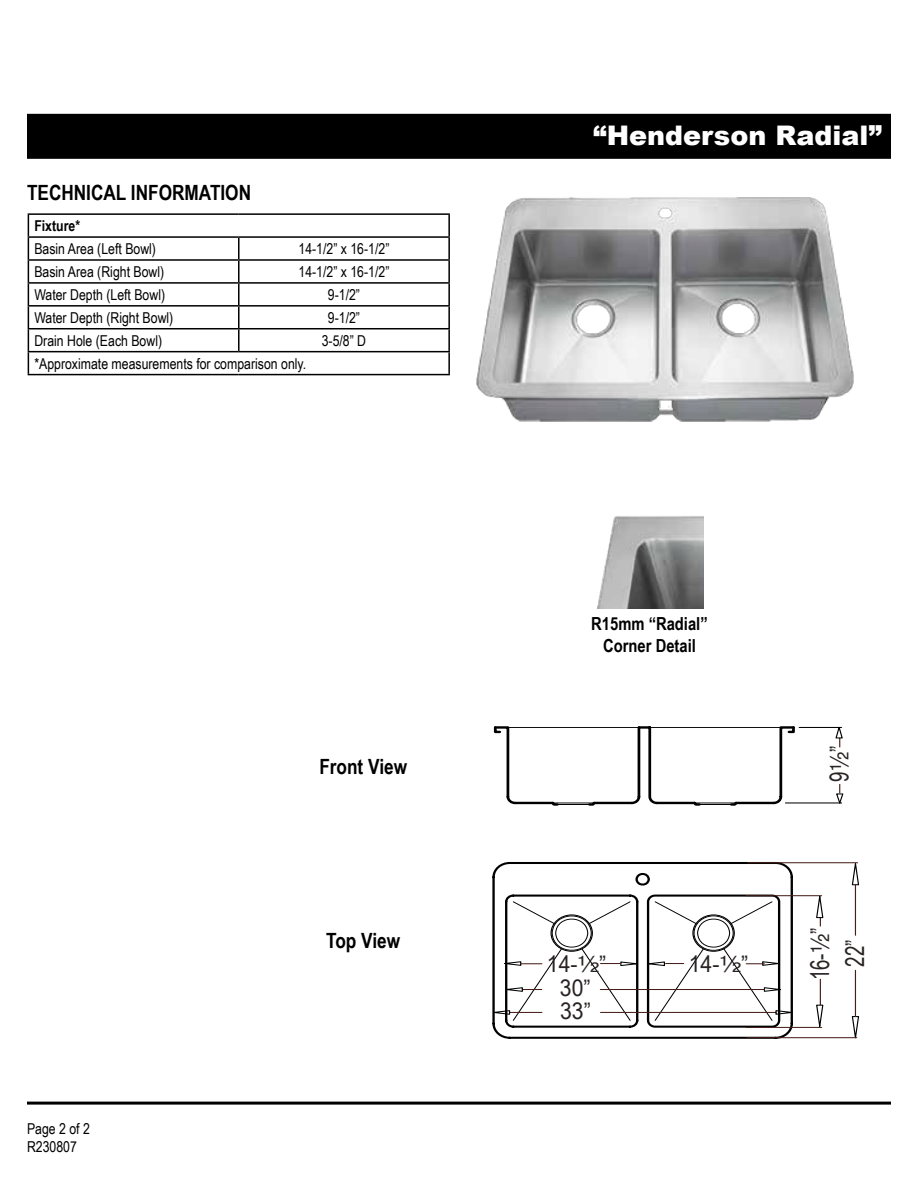
<style>
.page{position:relative;width:918px;height:1188px;background:#fff}
.page>*{position:absolute;margin:0;border:0;box-sizing:border-box;transform-origin:0 0}
.t1{font:900 27px "Arial";color:#fff}
.t2{font:25.95px "Arial Narrow";color:#292423;scale:.88 1}
.t3{font:22.8px/47px "Arial Narrow";color:#292423;text-align:center;scale:1.14 1}
.t4{font:700 21px "Arial Narrow";color:#000}
.t5{font:700 18px/21.6px "Arial Narrow";color:#000;text-align:center}
.t6{font:15px/18px "Arial Narrow";color:#000}
.t7{font:700 15px "Arial Narrow";color:#000}
.s1{font-family:"Helvetica LT Std Fractions"}
</style>
<div class="page">
<div style="left:27px;top:114px;width:864px;height:45px;background:#000"></div>
<hr style="left:27px;top:1102px;width:864px;height:3px;background:#000">
<img style="left:597px;top:516px;width:107px;height:93px">
<img style="left:476px;top:197px;width:378px;height:225px">
<svg style="left:493px;top:726px;width:302px;height:80px"></svg>
<hr style="left:557px;top:804px;width:32px;height:1px;background:#000">
<hr style="left:799px;top:727px;width:43px;height:1px;background:#000">
<hr style="left:785px;top:802px;width:57px;height:2px;background:#000">
<svg style="left:835px;top:726px;width:8px;height:21px"></svg>
<svg style="left:835px;top:784px;width:9px;height:20px"></svg>
<svg style="left:492px;top:862px;width:302px;height:177px"></svg>
<hr style="left:746px;top:895px;width:76px;height:1px;background:#461e1a">
<hr style="left:746px;top:1027px;width:76px;height:1px;background:#461e1a">
<hr style="left:601px;top:1012px;width:175px;height:1px;background:#461e1a">
<svg style="left:851px;top:863px;width:8px;height:23px"></svg>
<svg style="left:851px;top:1016px;width:9px;height:23px"></svg>
<hr style="left:748px;top:862px;width:110px;height:1px;background:#461e1a">
<hr style="left:747px;top:1037px;width:110px;height:1px;background:#461e1a">
<hr style="left:855px;top:885px;width:1px;height:50px;background:#461e1a">
<hr style="left:855px;top:970px;width:1px;height:47px;background:#461e1a">
<svg style="left:815px;top:895px;width:9px;height:31px"></svg>
<svg style="left:815px;top:979px;width:9px;height:48px"></svg>
<svg style="left:646px;top:894px;width:147px;height:135px"></svg>
<hr style="left:600px;top:989px;width:164px;height:1px;background:#461e1a">
<svg style="left:492px;top:894px;width:148px;height:135px"></svg>
<hr style="left:28px;top:213px;width:211px;height:2px;background:#000">
<hr style="left:239px;top:213px;width:211px;height:2px;background:#000">
<hr style="left:448px;top:215px;width:2px;height:21px;background:#000">
<hr style="left:28px;top:236px;width:211px;height:2px;background:#000">
<hr style="left:239px;top:236px;width:211px;height:2px;background:#000">
<hr style="left:238px;top:238px;width:2px;height:21px;background:#000">
<hr style="left:448px;top:238px;width:2px;height:21px;background:#000">
<hr style="left:28px;top:259px;width:211px;height:2px;background:#000">
<hr style="left:239px;top:259px;width:211px;height:2px;background:#000">
<hr style="left:238px;top:261px;width:2px;height:21px;background:#000">
<hr style="left:448px;top:261px;width:2px;height:21px;background:#000">
<hr style="left:28px;top:282px;width:211px;height:2px;background:#000">
<hr style="left:239px;top:282px;width:211px;height:2px;background:#000">
<hr style="left:238px;top:284px;width:2px;height:21px;background:#000">
<hr style="left:448px;top:284px;width:2px;height:21px;background:#000">
<hr style="left:28px;top:305px;width:211px;height:2px;background:#000">
<hr style="left:239px;top:305px;width:211px;height:2px;background:#000">
<hr style="left:238px;top:307px;width:2px;height:21px;background:#000">
<hr style="left:448px;top:307px;width:2px;height:21px;background:#000">
<hr style="left:28px;top:328px;width:211px;height:1px;background:#000">
<hr style="left:239px;top:328px;width:211px;height:1px;background:#000">
<hr style="left:238px;top:329px;width:2px;height:22px;background:#000">
<hr style="left:448px;top:329px;width:2px;height:22px;background:#000">
<hr style="left:28px;top:351px;width:211px;height:1px;background:#000">
<svg style="left:28px;top:215px;width:1px;height:159px"></svg>
<hr style="left:239px;top:351px;width:211px;height:1px;background:#000">
<hr style="left:448px;top:352px;width:2px;height:22px;background:#000">
<hr style="left:28px;top:374px;width:211px;height:1px;background:#000">
<hr style="left:239px;top:374px;width:211px;height:1px;background:#000">
<h3 class="t4" style="left:27px;top:177px;width:226px">TECHNICAL INFORMATION</h3>
<p class="t7" style="left:34px;top:214px;width:47px">Fixture*</p>
<p class="t6" style="left:34px;top:239px;width:123px">Basin Area (Left Bowl)</p>
<p class="t6" style="left:299px;top:239px;width:92px">14-1/2” x 16-1/2”</p>
<p class="t6" style="left:34px;top:262px;width:131px">Basin Area (Right Bowl)</p>
<p class="t6" style="left:299px;top:262px;width:92px">14-1/2” x 16-1/2”</p>
<p class="t6" style="left:34px;top:285px;width:132px">Water Depth (Left Bowl)</p>
<p class="t6" style="left:328px;top:285px;width:34px">9-1/2”</p>
<p class="t6" style="left:34px;top:308px;width:140px">Water Depth (Right Bowl)</p>
<p class="t6" style="left:328px;top:308px;width:34px">9-1/2”</p>
<p class="t6" style="left:34px;top:331px;width:129px">Drain Hole (Each Bowl)</p>
<p class="t6" style="left:322px;top:331px;width:46px">3-5/8” D</p>
<p class="t6" style="left:34px;top:354px;width:273px">*Approximate measurements for comparison only.</p>
<h3 class="t4" style="left:319px;top:751px;width:89px">Front View</h3>
<p class="t6" style="left:27px;top:1119px;width:64px">Page 2 of 2<br>R230807</p>
<h3 class="t4" style="left:326px;top:925px;width:76px">Top View</h3>
<h1 class="t1" style="left:593px;top:116px;width:290px">“Henderson Radial”</h1>
<p class="t5" style="left:591px;top:612px;width:118px">R15mm “Radial”<br>Corner Detail</p>
<h3 class="t3" style="left:547px;top:940px;width:54px">14-<span class="s1">½</span>”<br>33”</h3>
<h3 class="t3" style="left:560px;top:964px;width:29px">30”</h3>
<h3 class="t3" style="left:689px;top:940px;width:54px">14-<span class="s1">½</span>”</h3>
<h2 class="t2" style="left:820px;top:782px;width:42px;rotate:-90deg">9<span class="s1">½</span>”</h2>
<h2 class="t2" style="left:801px;top:980px;width:61px;rotate:-90deg">16-<span class="s1">½</span>”</h2>
<h2 class="t2" style="left:836px;top:967px;width:32px;rotate:-90deg">22”</h2>
</div>
